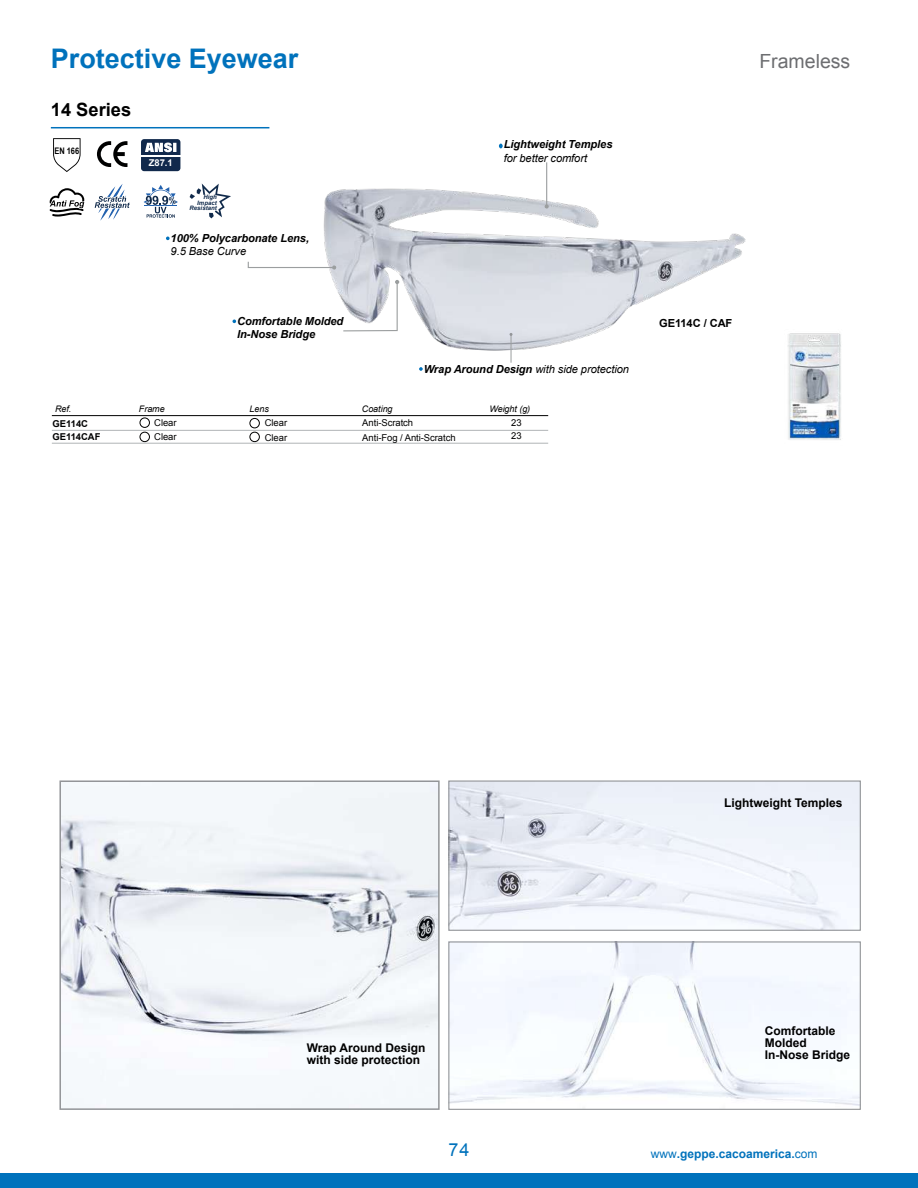
<style>
.page{position:relative;width:918px;height:1188px;background:#fff}
.page>*{position:absolute;margin:0;border:0;box-sizing:border-box;transform-origin:0 0}
.t1{font:700 27px "Arial";color:#0072bc}
.t2{font:19.5px "Arial";color:#6d6e71}
.t3{font:700 18.3px "Arial";color:#000}
.t4{font:18px "Arial";color:#0072bc}
.t5{font:700 12px/12px "Arial";color:#000}
.t6{font:700 12px "Arial";color:#0072bc}
.t7{font:italic 700 11.1px/12.8px "Arial";letter-spacing:-.005em;color:#000}
.t8{font:italic 11.1px "Arial";letter-spacing:-.005em;color:#000}
.t9{font:700 11.1px "Arial";letter-spacing:-.005em;color:#000}
.t10{font:9.45px "Arial";letter-spacing:-.005em;color:#000}
.t11{font:700 9.45px "Arial";letter-spacing:-.005em;color:#000}
.t12{font:700 9.45px "Arial";color:#fff}
.t13{font:italic 9px "Arial";letter-spacing:-.005em;color:#000}
.t14{font:700 9px "Arial Narrow";color:#000101}
.t15{font:italic 700 6px/5.2px "Arial";color:#102a4b;text-align:right}
.s1{font-weight:700}
.s2{font-weight:400}
</style>
<div class="page">
<div style="left:0;top:1173px;width:918px;height:15px;background:#0072bc"></div>
<img style="left:62px;top:783px;width:375px;height:324px">
<div style="left:59px;top:780px;width:381px;height:330px;border:2px solid #939598"></div>
<img style="left:450px;top:782px;width:409px;height:147px">
<div style="left:448px;top:780px;width:413px;height:151px;border:1px solid #939598"></div>
<img style="left:323px;top:143px;width:423px;height:208px">
<img style="left:450px;top:943px;width:409px;height:163px">
<div style="left:448px;top:941px;width:413px;height:169px;border:1px solid #939598"></div>
<hr style="left:51px;top:127px;width:218px;height:1px;background:#0072bc">
<hr style="left:52px;top:415px;width:496px;height:1px;background:#000">
<hr style="left:52px;top:443px;width:496px;height:1px;background:#b1b4b6">
<hr style="left:52px;top:430px;width:496px;height:1px;background:#b1b4b6">
<div style="left:250px;top:418px;width:10px;height:10px;border:1px solid #000;border-radius:50%"></div>
<div style="left:250px;top:432px;width:10px;height:10px;border:1px solid #000;border-radius:50%"></div>
<div style="left:140px;top:432px;width:10px;height:10px;border:1px solid #000;border-radius:50%"></div>
<div style="left:140px;top:418px;width:10px;height:10px;border:1px solid #000;border-radius:50%"></div>
<hr style="left:546px;top:162px;width:1px;height:44px;background:#9b9e9f">
<svg style="left:544px;top:204px;width:5px;height:5px"></svg>
<svg style="left:342px;top:280px;width:57px;height:52px"></svg>
<svg style="left:499px;top:144px;width:4px;height:4px"></svg>
<svg style="left:419px;top:367px;width:4px;height:4px"></svg>
<svg style="left:510px;top:333px;width:3px;height:30px"></svg>
<svg style="left:166px;top:237px;width:4px;height:3px"></svg>
<svg style="left:247px;top:261px;width:90px;height:9px"></svg>
<svg style="left:94px;top:184px;width:36px;height:37px"></svg>
<svg style="left:144px;top:185px;width:34px;height:33px"></svg>
<svg style="left:190px;top:183px;width:41px;height:35px"></svg>
<svg style="left:49px;top:188px;width:36px;height:29px"></svg>
<svg style="left:97px;top:141px;width:30px;height:26px"></svg>
<svg style="left:53px;top:138px;width:28px;height:34px"></svg>
<div style="left:141px;top:139px;width:39px;height:32px;background:#11294c;border-radius:3px"></div>
<svg style="left:145px;top:143px;width:31px;height:9px"></svg>
<hr style="left:141px;top:155px;width:39px;height:1px;background:#fff">
<img style="left:787px;top:333px;width:54px;height:107px">
<h1 class="t1" style="left:51px;top:41px;width:249px">Protective Eyewear</h1>
<h2 class="t2" style="left:759px;top:49px;width:93px">Frameless</h2>
<h3 class="t3" style="left:51px;top:97px;width:82px">14 Series</h3>
<p class="t14" style="left:54px;top:144px;width:26px">EN 166</p>
<p class="t12" style="left:149px;top:157px;width:26px">Z87.1</p>
<p class="t15" style="left:190px;top:195px;width:29px">High<br>Impact<br>Resistant</p>
<p class="t7" style="left:171px;top:232px;width:140px">100% Polycarbonate Lens,</p>
<p class="t8" style="left:171px;top:244px;width:77px">9.5 Base Curve</p>
<p class="t7" style="left:237px;top:315px;width:108px">Comfortable Molded<br>In-Nose Bridge</p>
<p class="t7" style="left:504px;top:138px;width:110px">Lightweight Temples</p>
<p class="t8" style="left:504px;top:151px;width:85px">for better comfort</p>
<p class="t8" style="left:424px;top:361px;width:207px"><span class="s1">Wrap Around Design</span> with side protection</p>
<p class="t13" style="left:55px;top:403px;width:18px">Ref.</p>
<p class="t13" style="left:139px;top:403px;width:27px">Frame</p>
<p class="t13" style="left:250px;top:403px;width:21px">Lens</p>
<p class="t13" style="left:362px;top:403px;width:32px">Coating</p>
<p class="t13" style="left:489px;top:403px;width:42px">Weight (g)</p>
<p class="t11" style="left:53px;top:430px;width:49px">GE114CAF</p>
<p class="t10" style="left:154px;top:417px;width:24px">Clear</p>
<p class="t10" style="left:265px;top:416px;width:24px">Clear</p>
<p class="t10" style="left:362px;top:416px;width:52px">Anti-Scratch</p>
<p class="t10" style="left:511px;top:416px;width:12px">23</p>
<p class="t11" style="left:53px;top:417px;width:37px">GE114C</p>
<p class="t10" style="left:154px;top:431px;width:24px">Clear</p>
<p class="t10" style="left:265px;top:431px;width:24px">Clear</p>
<p class="t10" style="left:362px;top:431px;width:95px">Anti-Fog / Anti-Scratch</p>
<p class="t10" style="left:511px;top:430px;width:12px">23</p>
<p class="t9" style="left:659px;top:315px;width:75px">GE114C / CAF</p>
<p class="t5" style="left:307px;top:1043px;width:120px">Wrap Around Design with side protection</p>
<p class="t5" style="left:724px;top:798px;width:120px">Lightweight Temples</p>
<p class="t5" style="left:765px;top:1025px;width:87px">Comfortable<br>Molded<br>In-Nose Bridge</p>
<h3 class="t4" style="left:449px;top:1138px;width:22px">74</h3>
<p class="t6" style="left:651px;top:1146px;width:168px"><span class="s2">www</span>.geppe.cacoamerica.<span class="s2">com</span></p>
</div>
